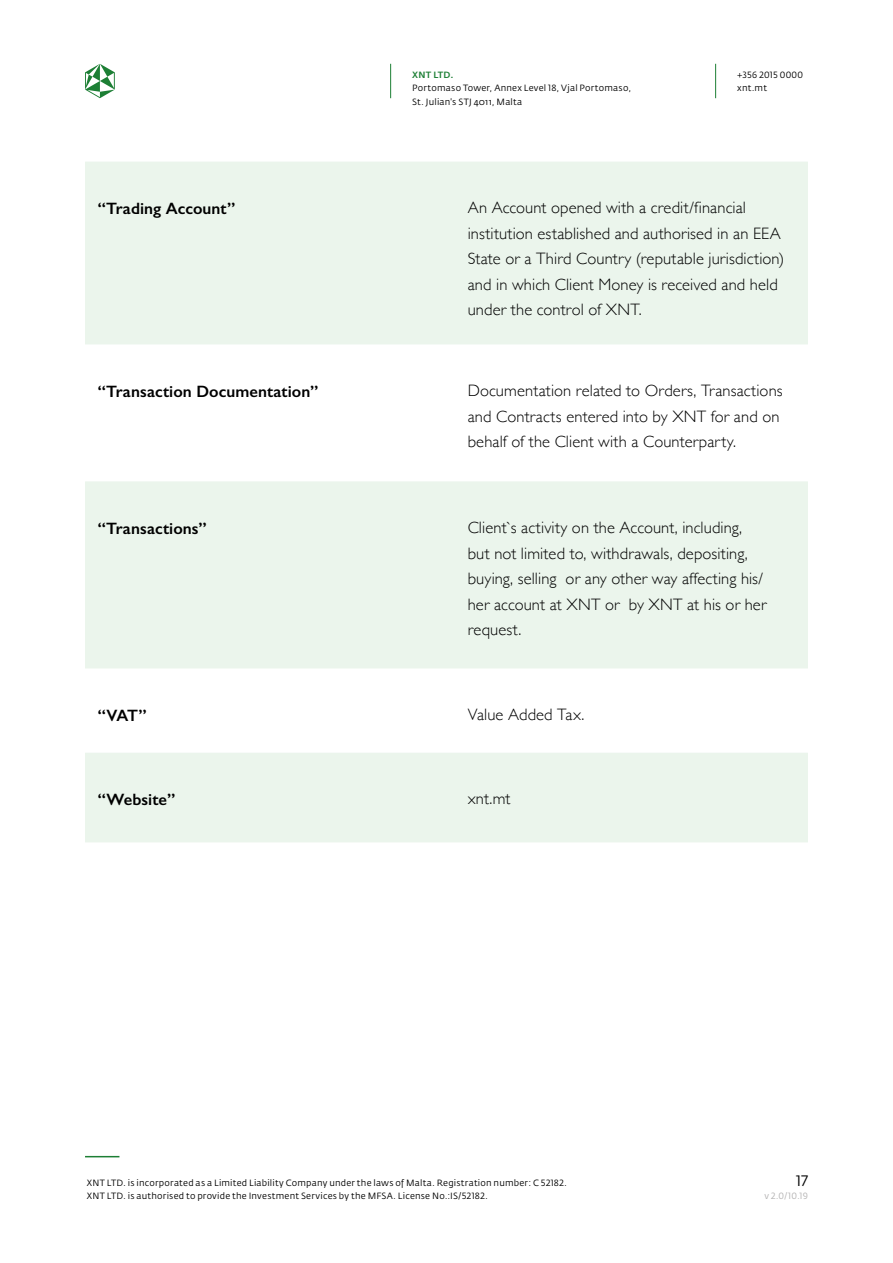
<style>
.page{position:relative;width:893px;height:1263px;background:#fff}
.page>*{position:absolute;margin:0;border:0;box-sizing:border-box;transform-origin:0 0}
.t1{font:300 16.5px/25.5px "Gill Sans";letter-spacing:.005em;color:#000}
.t2{font:600 16.5px "Gill Sans";letter-spacing:.005em;color:#000}
.t3{font:15px "Fedra Sans Pro";color:#000}
.t4{font:9px/13.5px "Fedra Sans Pro";letter-spacing:.025em;color:#000}
.t5{font:9px "Fedra Sans Pro";color:#b3b2b2}
.t6{font:500 9px "Fedra Sans Pro";letter-spacing:.025em;color:#1d7f35}
</style>
<div class="page">
<hr style="left:390px;top:64px;width:1px;height:34px;background:#1d7f35">
<hr style="left:715px;top:64px;width:1px;height:34px;background:#1d7f35">
<hr style="left:85px;top:1156px;width:34px;height:1px;background:#1d7f35">
<svg style="left:85px;top:64px;width:30px;height:34px"></svg>
<svg style="left:85px;top:162px;width:723px;height:680px;fill:#ebf5ec"></svg>
<p class="t6" style="left:412px;top:69px;width:43px">XNT LTD.</p>
<p class="t4" style="left:412px;top:81px;width:221px">Portomaso Tower, Annex Level 18, Vjal Portomaso,<br>St. Julian's STJ 4011, Malta</p>
<p class="t4" style="left:737px;top:68px;width:67px">+356 2015 0000 xnt.mt</p>
<p class="t2" style="left:98px;top:198px;width:139px">“Trading Account”</p>
<p class="t1" style="left:468px;top:194px;width:318px">An Account opened with a credit/financial institution established and authorised in an EEA State or a Third Country (reputable jurisdiction) and in which Client Money is received and held under the control of XNT.</p>
<p class="t2" style="left:98px;top:381px;width:222px">“Transaction Documentation”</p>
<p class="t1" style="left:468px;top:377px;width:316px">Documentation related to Orders, Transactions and Contracts entered into by XNT for and on behalf of the Client with a Counterparty.</p>
<p class="t2" style="left:98px;top:518px;width:110px">“Transactions”</p>
<p class="t1" style="left:468px;top:514px;width:300px">Client`s activity on the Account, including, but not limited to, withdrawals, depositing, buying, selling or any other way affecting his/ her account at XNT or by XNT at his or her request.</p>
<p class="t2" style="left:98px;top:705px;width:50px">“VAT”</p>
<p class="t1" style="left:468px;top:701px;width:118px">Value Added Tax.</p>
<p class="t2" style="left:98px;top:789px;width:79px">“Website”</p>
<p class="t1" style="left:468px;top:785px;width:44px">xnt.mt</p>
<p class="t4" style="left:87px;top:1176px;width:481px">XNT LTD. is incorporated as a Limited Liability Company under the laws of Malta. Registration number: C 52182.<br>XNT LTD. is authorised to provide the Investment Services by the MFSA. License No.:IS/52182.</p>
<p class="t3" style="left:796px;top:1171px;width:13px">17</p>
<p class="t5" style="left:764px;top:1190px;width:45px">v 2.0/10.19</p>
</div>
